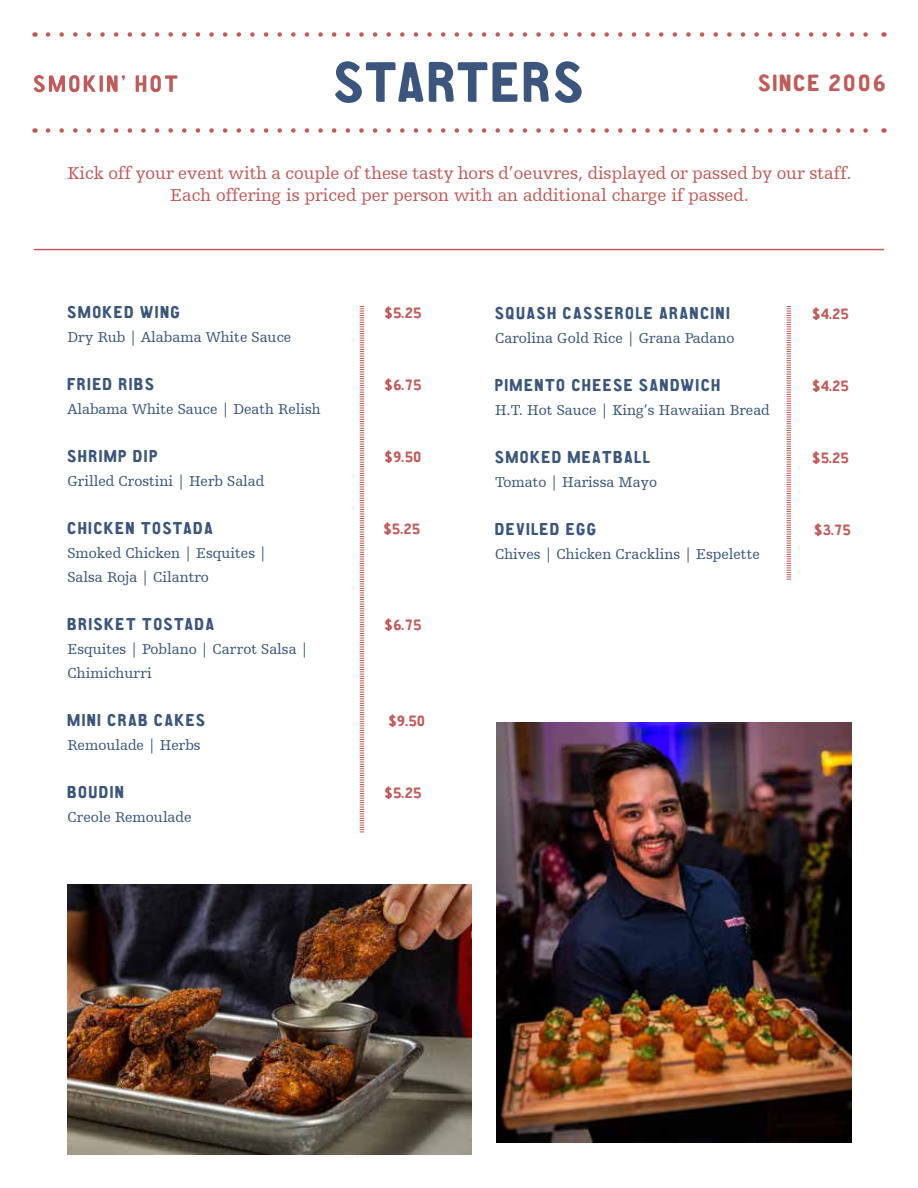
<style>
.page{position:relative;width:918px;height:1188px;background:#fff}
.page>*{position:absolute;margin:0;border:0;box-sizing:border-box;transform-origin:0 0}
.t1{font:57px "CA Aires Pro";letter-spacing:.03em;color:#3b557d}
.t2{font:23.55px "CA Aires Pro";letter-spacing:.07em;color:#c05b5a}
.t3{font:18px/21.6px "Humanist Slabserif 712 BT";color:#c05b5a;text-align:center}
.t4{font:17.25px "CA Aires Pro";letter-spacing:.08em;color:#3b557d}
.t5{font:15px/24px "Humanist Slabserif 712 BT";color:#3b557d}
.t6{font:15px "CA Aires Pro";color:#c05b5a}
</style>
<div class="page">
<svg style="left:48px;top:32px;width:820px;height:5px"></svg>
<svg style="left:48px;top:128px;width:820px;height:5px"></svg>
<svg style="left:33px;top:75px;width:63px;height:18px"></svg>
<hr style="left:100px;top:75px;width:3px;height:17px;background:#c05b5a">
<svg style="left:107px;top:75px;width:18px;height:17px"></svg>
<svg style="left:136px;top:75px;width:41px;height:17px"></svg>
<svg style="left:359px;top:306px;width:6px;height:527px"></svg>
<svg style="left:787px;top:306px;width:4px;height:274px"></svg>
<hr style="left:34px;top:249px;width:850px;height:1px;background:#c05b5a">
<img style="left:497px;top:722px;width:354px;height:420px">
<img style="left:68px;top:885px;width:404px;height:269px">
<h1 class="t1" style="left:334px;top:39px;width:252px">STARTERS</h1>
<h2 class="t2" style="left:758px;top:65px;width:129px">SINCE 2006</h2>
<p class="t3" style="left:68px;top:162px;width:786px">Kick off your event with a couple of these tasty hors d’oeuvres, displayed or passed by our staff.<br>Each offering is priced per person with an additional charge if passed.</p>
<p class="t4" style="left:68px;top:299px;width:114px">SMOKED WING</p>
<p class="t6" style="left:385px;top:302px;width:38px">$5.25</p>
<p class="t5" style="left:68px;top:325px;width:225px">Dry Rub | Alabama White Sauce</p>
<p class="t4" style="left:68px;top:371px;width:88px">FRIED RIBS</p>
<p class="t6" style="left:385px;top:374px;width:38px">$6.75</p>
<p class="t5" style="left:68px;top:397px;width:255px">Alabama White Sauce | Death Relish</p>
<p class="t4" style="left:68px;top:443px;width:92px">SHRIMP DIP</p>
<p class="t6" style="left:385px;top:446px;width:38px">$9.50</p>
<p class="t5" style="left:68px;top:469px;width:198px">Grilled Crostini | Herb Salad</p>
<p class="t4" style="left:68px;top:515px;width:147px">CHICKEN TOSTADA</p>
<p class="t6" style="left:384px;top:518px;width:38px">$5.25</p>
<p class="t5" style="left:67px;top:541px;width:201px">Smoked Chicken | Esquites |<br>Salsa Roja | Cilantro</p>
<p class="t4" style="left:68px;top:611px;width:149px">BRISKET TOSTADA</p>
<p class="t6" style="left:385px;top:614px;width:38px">$6.75</p>
<p class="t5" style="left:68px;top:637px;width:242px">Esquites | Poblano | Carrot Salsa |<br>Chimichurri</p>
<p class="t4" style="left:68px;top:707px;width:140px">MINI CRAB CAKES</p>
<p class="t6" style="left:389px;top:710px;width:38px">$9.50</p>
<p class="t5" style="left:68px;top:733px;width:135px">Remoulade | Herbs</p>
<p class="t4" style="left:68px;top:779px;width:58px">BOUDIN</p>
<p class="t6" style="left:385px;top:782px;width:38px">$5.25</p>
<p class="t5" style="left:68px;top:805px;width:126px">Creole Remoulade</p>
<p class="t4" style="left:495px;top:300px;width:237px">SQUASH CASSEROLE ARANCINI</p>
<p class="t6" style="left:813px;top:302px;width:38px">$4.25</p>
<p class="t5" style="left:495px;top:326px;width:241px">Carolina Gold Rice | Grana Padano</p>
<p class="t4" style="left:495px;top:372px;width:227px">PIMENTO CHEESE SANDWICH</p>
<p class="t6" style="left:813px;top:374px;width:38px">$4.25</p>
<p class="t5" style="left:495px;top:398px;width:276px">H.T. Hot Sauce | King’s Hawaiian Bread</p>
<p class="t4" style="left:495px;top:444px;width:157px">SMOKED MEATBALL</p>
<p class="t6" style="left:813px;top:446px;width:38px">$5.25</p>
<p class="t5" style="left:495px;top:470px;width:163px">Tomato | Harissa Mayo</p>
<p class="t4" style="left:495px;top:516px;width:103px">DEVILED EGG</p>
<p class="t6" style="left:815px;top:518px;width:38px">$3.75</p>
<p class="t5" style="left:495px;top:542px;width:266px">Chives | Chicken Cracklins | Espelette</p>
</div>
